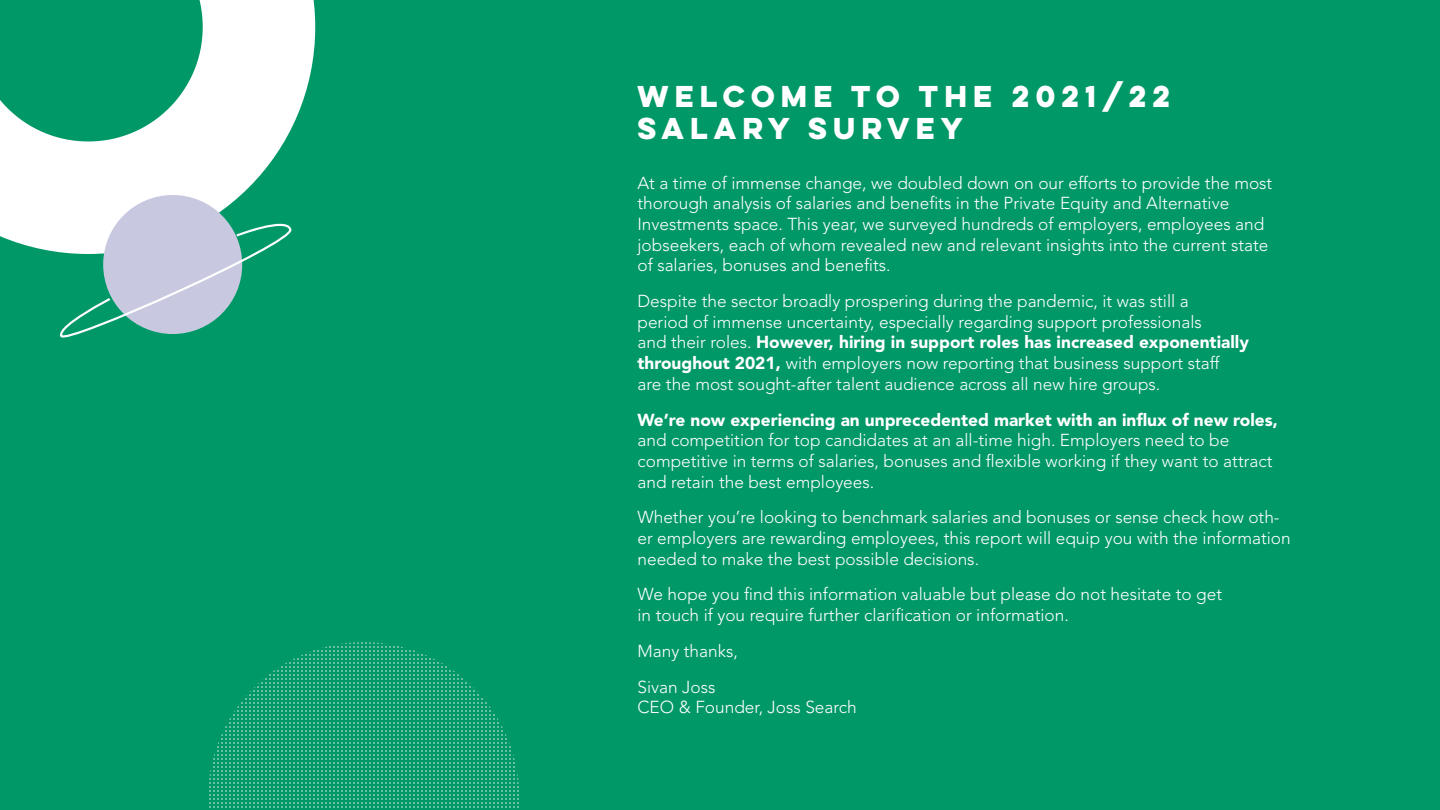
<style>
.page{position:relative;width:1440px;height:810px;background:#009867}
.page>*{position:absolute;margin:0;border:0;box-sizing:border-box;transform-origin:0 0}
.t1{font:700 27px/32.4px "Lulo Clean One";color:#fff}
.t2{font:300 17.25px/20.7px "Avenir LT Std";color:#fff}
.t3{font:900 17.25px "Avenir LT Std";color:#fff}
.s1{font-weight:900}
</style>
<div class="page">
<svg style="left:0;top:0;width:315px;height:252px"></svg>
<div style="left:103px;top:195px;width:139px;height:139px;background:#c8c9e0;border-radius:50%"></div>
<svg style="left:58px;top:214px;width:236px;height:124px"></svg>
<svg style="left:209px;top:642px;width:310px;height:166px"></svg>
<h1 class="t1" style="left:637px;top:79px;width:540px">WELCOME TO THE 2021/22<br>SALARY SURVEY</h1>
<p class="t2" style="left:637px;top:172px;width:636px">At a time of immense change, we doubled down on our efforts to provide the most thorough analysis of salaries and benefits in the Private Equity and Alternative Investments space. This year, we surveyed hundreds of employers, employees and jobseekers, each of whom revealed new and relevant insights into the current state of salaries, bonuses and benefits.</p>
<p class="t2" style="left:637px;top:291px;width:613px">Despite the sector broadly prospering during the pandemic, it was still a<br>period of immense uncertainty, especially regarding support professionals<br>and their roles. <span class="s1">However, hiring in support roles has increased exponentially throughout 2021,</span> with employers now reporting that business support staff<br>are the most sought-after talent audience across all new hire groups.</p>
<p class="t3" style="left:637px;top:409px;width:642px">We’re now experiencing an unprecedented market with an influx of new roles,</p>
<p class="t2" style="left:637px;top:430px;width:636px">and competition for top candidates at an all-time high. Employers need to be competitive in terms of salaries, bonuses and flexible working if they want to attract and retain the best employees.</p>
<p class="t2" style="left:637px;top:507px;width:655px">Whether you’re looking to benchmark salaries and bonuses or sense check how oth&shy;er employers are rewarding employees, this report will equip you with the information needed to make the best possible decisions.</p>
<p class="t2" style="left:637px;top:584px;width:586px">We hope you find this information valuable but please do not hesitate to get in touch if you require further clarification or information.</p>
<p class="t2" style="left:637px;top:633px;width:102px;line-height:35.7px">Many thanks,<br>Sivan Joss</p>
<p class="t2" style="left:637px;top:697px;width:221px">CEO &amp; Founder, Joss Search</p>
</div>
